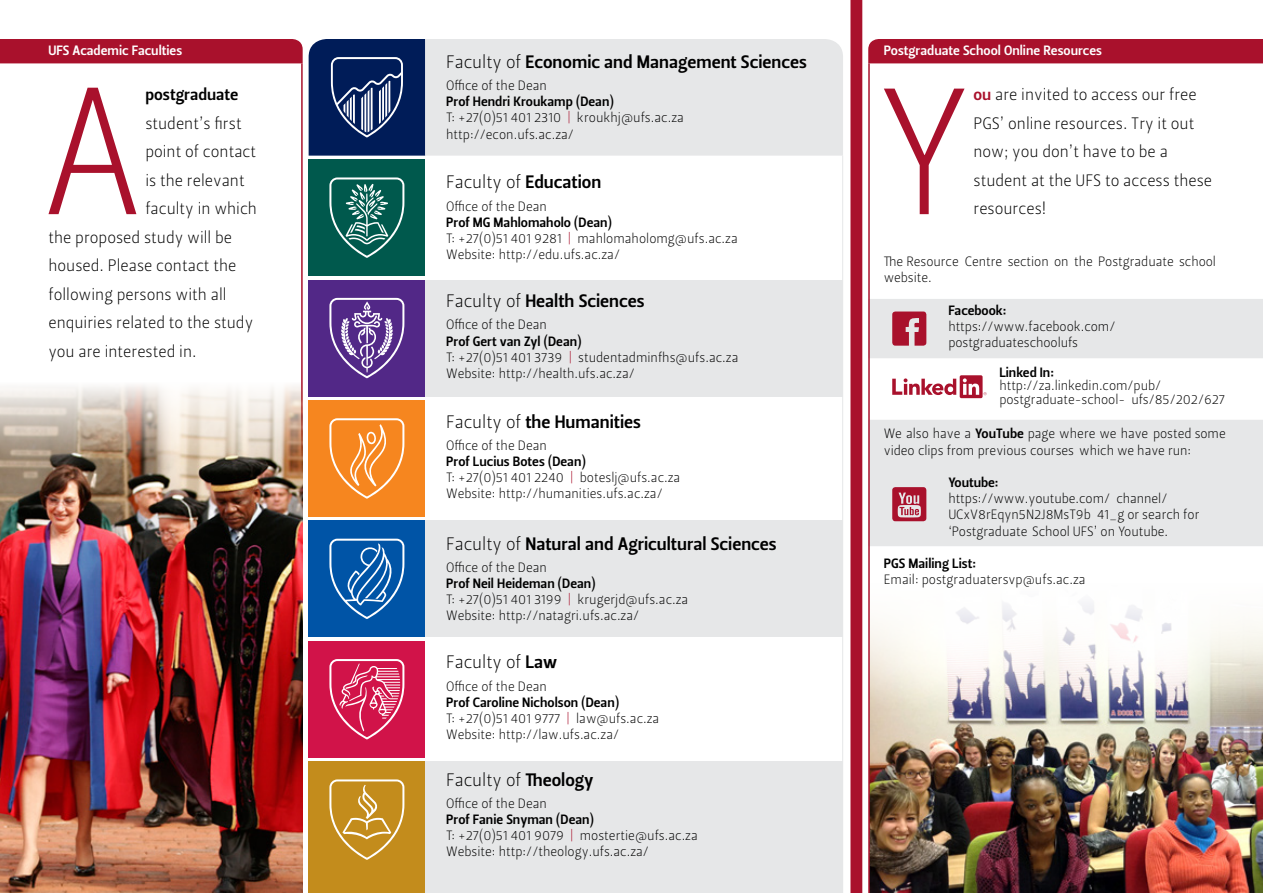
<style>
.page{position:relative;width:1263px;height:893px;background:#fff}
.page>*{position:absolute;margin:0;border:0;box-sizing:border-box;transform-origin:0 0}
.t1{font:179.4px "Leitura Sans Grot 1";color:#a9112c}
.t2{font:18px "Leitura Sans Grot 3";color:#000}
.t3{font:18px "Leitura Sans Grot 1";color:#000}
.t4{font:16.5px/28.5px "Leitura Sans Grot 1";color:#000}
.t5{font:16.5px "Leitura Sans Grot 3";color:#000}
.t6{font:13.5px/16.2px "Leitura Sans Grot 1";color:#000}
.t7{font:13.5px "Leitura Sans Grot 3";color:#000}
.t8{font:13.5px "Leitura Sans Grot 3";color:#fff}
.s1{font-family:"Leitura Sans Grot 1"}
.s2{color:#a9112c}
.s3{font-family:"Leitura Sans Grot 3"}
.s4{font-family:"Leitura Sans Grot 3";color:#a9112c}
</style>
<div class="page">
<div style="left:870px;top:420px;width:393px;height:125px;background:#e6e7e8"></div>
<img style="left:870px;top:545px;width:393px;height:348px">
<hr style="left:301px;top:63px;width:2px;height:830px;background:#a9112c">
<hr style="left:868px;top:63px;width:2px;height:830px;background:#a9112c">
<hr style="left:842px;top:156px;width:1px;height:737px;background:#e6e7e8">
<svg style="left:850px;top:0;width:12px;height:893px;background:#b0243d"></svg>
<div style="left:0;top:39px;width:303px;height:24px;background:#a9112c"></div>
<div style="left:868px;top:39px;width:395px;height:24px;background:#a9112c"></div>
<div style="left:425px;top:39px;width:418px;height:117px;background:#e6e7e8"></div>
<div style="left:309px;top:159px;width:116px;height:117px;background:#00594d"></div>
<div style="left:309px;top:280px;width:116px;height:116px;background:#522887"></div>
<div style="left:425px;top:280px;width:418px;height:116px;background:#e6e7e8"></div>
<div style="left:309px;top:400px;width:116px;height:117px;background:#f6861f"></div>
<div style="left:309px;top:521px;width:116px;height:116px;background:#0054a6"></div>
<div style="left:425px;top:521px;width:418px;height:116px;background:#e6e7e8"></div>
<div style="left:309px;top:641px;width:116px;height:117px;background:#d11349"></div>
<div style="left:309px;top:761px;width:116px;height:132px;background:#c38c1c"></div>
<div style="left:425px;top:761px;width:418px;height:132px;background:#e6e7e8"></div>
<svg style="left:309px;top:39px;width:116px;height:117px;background:#1a3369"></svg>
<svg style="left:329px;top:177px;width:75px;height:81px"></svg>
<svg style="left:329px;top:298px;width:75px;height:80px"></svg>
<svg style="left:329px;top:418px;width:75px;height:81px"></svg>
<svg style="left:329px;top:539px;width:75px;height:80px"></svg>
<svg style="left:329px;top:659px;width:75px;height:80px"></svg>
<svg style="left:329px;top:779px;width:75px;height:81px"></svg>
<img style="left:0;top:371px;width:303px;height:522px">
<div style="left:868px;top:299px;width:395px;height:59px;background:#e6e7e8"></div>
<svg style="left:892px;top:487px;width:34px;height:34px"></svg>
<svg style="left:892px;top:378px;width:64px;height:17px"></svg>
<div style="left:960px;top:375px;width:22px;height:23px;background:#a9112c;border-radius:2px"></div>
<svg style="left:963px;top:378px;width:23px;height:17px"></svg>
<p class="t8" style="left:48px;top:42px;width:135px">UFS Academic Faculties</p>
<h1 class="t1" style="left:40px;top:31px;width:107px">A</h1>
<p class="t5" style="left:145px;top:83px;width:95px">postgraduate</p>
<p class="t4" style="left:145px;top:109px;width:98px">student’s first</p>
<p class="t4" style="left:145px;top:137px;width:112px">point of contact</p>
<p class="t4" style="left:145px;top:166px;width:101px">is the relevant</p>
<p class="t4" style="left:145px;top:194px;width:113px">faculty in which</p>
<p class="t4" style="left:48px;top:223px;width:185px">the proposed study will be</p>
<p class="t4" style="left:48px;top:251px;width:189px">housed. Please contact the</p>
<p class="t4" style="left:48px;top:280px;width:180px">following persons with all</p>
<p class="t4" style="left:48px;top:308px;width:206px">enquiries related to the study</p>
<p class="t4" style="left:48px;top:337px;width:150px">you are interested in.</p>
<h2 class="t2" style="left:446px;top:49px;width:362px"><span class="s1">Faculty of</span> Economic and Management Sciences</h2>
<p class="t6" style="left:446px;top:77px;width:102px">Office of the Dean</p>
<p class="t7" style="left:446px;top:92px;width:169px">Prof Hendri Kroukamp (Dean)</p>
<p class="t6" style="left:446px;top:110px;width:239px">T: +27(0)51 401 2310 <span class="s2">|</span> kroukhj@ufs.ac.za http://econ.ufs.ac.za/</p>
<h2 class="t3" style="left:446px;top:170px;width:157px">Faculty of <span class="s3">Education</span></h2>
<p class="t6" style="left:446px;top:198px;width:102px">Office of the Dean</p>
<p class="t7" style="left:446px;top:213px;width:167px">Prof MG Mahlomaholo (Dean)</p>
<p class="t6" style="left:446px;top:230px;width:293px">T: +27(0)51 401 9281 <span class="s2">|</span> mahlomaholomg@ufs.ac.za<br>Website: http://edu.ufs.ac.za/</p>
<h2 class="t2" style="left:446px;top:289px;width:200px"><span class="s1">Faculty of</span> Health Sciences</h2>
<p class="t6" style="left:446px;top:317px;width:102px">Office of the Dean</p>
<p class="t7" style="left:446px;top:332px;width:137px">Prof Gert van Zyl (Dean)</p>
<p class="t6" style="left:446px;top:349px;width:294px">T: +27(0)51 401 3739 <span class="s2">|</span> studentadminfhs@ufs.ac.za<br>Website: http://health.ufs.ac.za/</p>
<h2 class="t2" style="left:446px;top:409px;width:196px"><span class="s1">Faculty of</span> the Humanities</h2>
<p class="t6" style="left:446px;top:437px;width:102px">Office of the Dean</p>
<p class="t7" style="left:446px;top:452px;width:141px">Prof Lucius Botes (Dean)</p>
<p class="t6" style="left:446px;top:470px;width:236px">T: +27(0)51 401 2240 <span class="s2">|</span> boteslj@ufs.ac.za<br>Website: http://humanities.ufs.ac.za/</p>
<h2 class="t2" style="left:446px;top:531px;width:332px"><span class="s1">Faculty of</span> Natural and Agricultural Sciences</h2>
<p class="t6" style="left:446px;top:559px;width:102px">Office of the Dean</p>
<p class="t7" style="left:446px;top:574px;width:151px">Prof Neil Heideman (Dean)</p>
<p class="t6" style="left:446px;top:592px;width:244px">T: +27(0)51 401 3199 <span class="s2">|</span> krugerjd@ufs.ac.za<br>Website: http://natagri.ufs.ac.za/</p>
<h2 class="t3" style="left:446px;top:650px;width:113px">Faculty of <span class="s3">Law</span></h2>
<p class="t6" style="left:446px;top:678px;width:102px">Office of the Dean</p>
<p class="t7" style="left:446px;top:693px;width:174px">Prof Caroline Nicholson (Dean)</p>
<p class="t6" style="left:446px;top:710px;width:215px">T: +27(0)51 401 9777 <span class="s2">|</span> law@ufs.ac.za<br>Website: http://law.ufs.ac.za/</p>
<h2 class="t3" style="left:446px;top:767px;width:149px">Faculty of <span class="s3">Theology</span></h2>
<p class="t6" style="left:446px;top:795px;width:102px">Office of the Dean</p>
<p class="t7" style="left:446px;top:810px;width:149px">Prof Fanie Snyman (Dean)</p>
<p class="t6" style="left:446px;top:828px;width:253px">T: +27(0)51 401 9079 <span class="s2">|</span> mostertie@ufs.ac.za<br>Website: http://theology.ufs.ac.za/</p>
<p class="t8" style="left:884px;top:42px;width:220px">Postgraduate School Online Resources</p>
<h1 class="t1" style="left:875px;top:31px;width:100px">Y</h1>
<p class="t4" style="left:973px;top:80px;width:240px"><span class="s4">ou</span> are invited to access our free<br>PGS’ online resources. Try it out now; you don’t have to be a student at the UFS to access these resources!</p>
<p class="t6" style="left:884px;top:253px;width:334px">The Resource Centre section on the Postgraduate school website.</p>
<p class="t7" style="left:948px;top:301px;width:60px">Facebook:</p>
<p class="t6" style="left:948px;top:318px;width:169px">https://www.facebook.com/ postgraduateschoolufs</p>
<p class="t7" style="left:999px;top:363px;width:56px">Linked In:</p>
<p class="t6" style="left:999px;top:379px;width:227px;line-height:13.5px">http://za.linkedin.com/pub/ postgraduate-school- ufs/85/202/627</p>
<p class="t6" style="left:884px;top:426px;width:343px">We also have a <span class="s3">YouTube</span> page where we have posted some video clips from previous courses which we have run:</p>
<p class="t7" style="left:948px;top:473px;width:52px">Youtube:</p>
<p class="t6" style="left:948px;top:491px;width:253px">https://www.youtube.com/ channel/<br>UCxV8rEqyn5N2J8MsT9b 41_g or search for ‘Postgraduate School UFS’ on Youtube.</p>
<p class="t7" style="left:884px;top:554px;width:94px">PGS Mailing List:</p>
<p class="t6" style="left:884px;top:572px;width:203px">Email: postgraduatersvp@ufs.ac.za</p>
</div>
